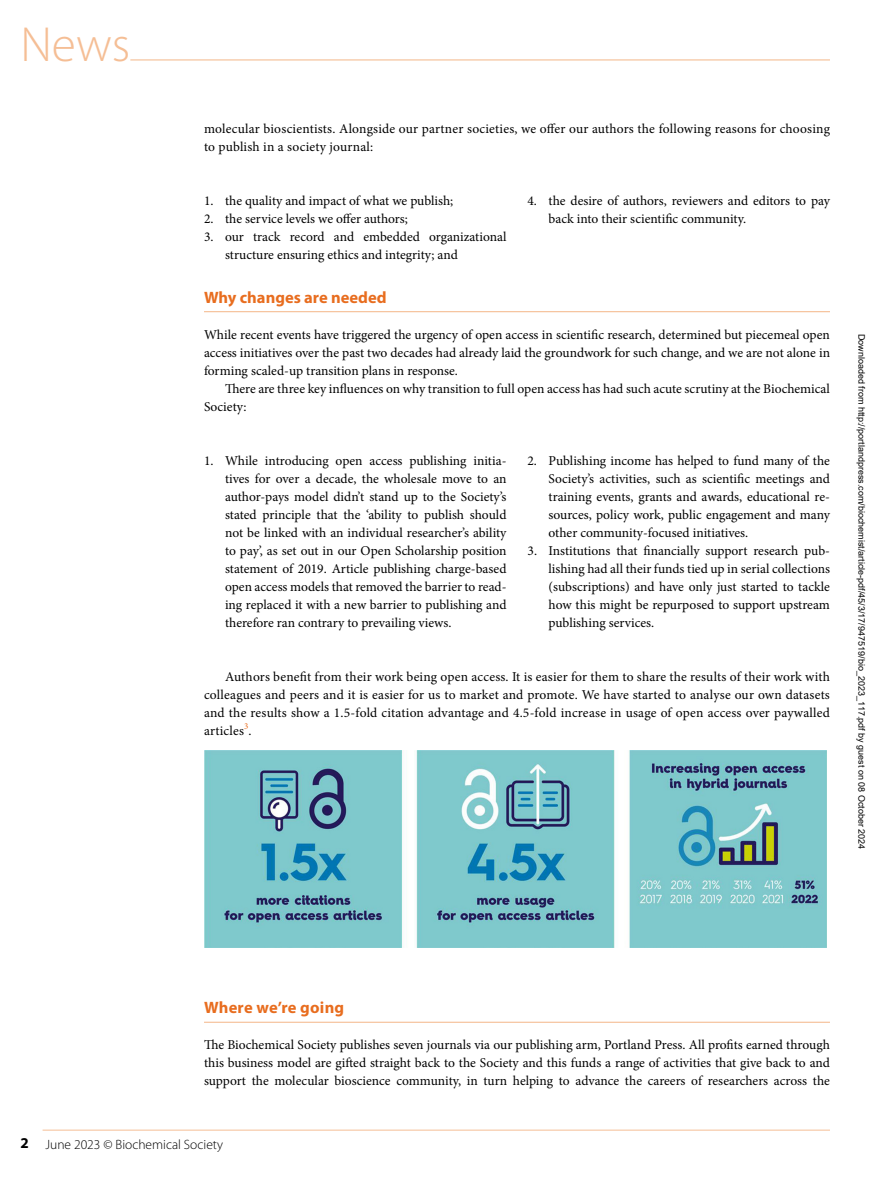
<style>
.page{position:relative;width:893px;height:1183px;background:#fff}
.page>*{position:absolute;margin:0;border:0;box-sizing:border-box;transform-origin:0 0}
.t1{font:300 49.5px "Myriad Pro";color:#f5be95}
.t2{font:700 16.5px "Myriad Pro";color:#e86d1f}
.t3{font:13.5px/18px "Minion Pro";color:#000;text-align:justify}
.t4{font:300 13.5px "Myriad Pro";color:#000}
.t5{font:9px "Arial";color:#000}
.s1{font-weight:700;font-size:15px}
</style>
<div class="page">
<hr style="left:43px;top:1129px;width:787px;height:1px;background:#f5be95">
<hr style="left:130px;top:59px;width:700px;height:1px;background:#f5be95">
<hr style="left:204px;top:311px;width:626px;height:1px;background:#f5be95">
<img style="left:204px;top:750px;width:623px;height:197px">
<hr style="left:204px;top:1021px;width:626px;height:1px;background:#f5be95">
<h1 class="t1" style="left:20px;top:17px;width:111px">News</h1>
<p class="t3" style="left:204px;top:120px;width:627px">molecular bioscientists. Alongside our partner societies, we offer our authors the following reasons for choosing to publish in a society journal:</p>
<p class="t3" style="left:204px;top:192px;width:251px">1. the quality and impact of what we publish;</p>
<p class="t3" style="left:204px;top:210px;width:205px">2. the service levels we offer authors;</p>
<p class="t3" style="left:225px;top:228px;width:283px;text-indent:-21px">3. our track record and embedded organizational structure ensuring ethics and integrity; and</p>
<p class="t3" style="left:548px;top:192px;width:283px;text-indent:-21px">4. the desire of authors, reviewers and editors to pay back into their scientific community.</p>
<p class="t2" style="left:204px;top:286px;width:184px">Why changes are needed</p>
<p class="t3" style="left:204px;top:325px;width:627px">While recent events have triggered the urgency of open access in scientific research, determined but piecemeal open access initiatives over the past two decades had already laid the groundwork for such change, and we are not alone in forming scaled-up transition plans in response.</p>
<p class="t3" style="left:204px;top:379px;width:627px;text-indent:21px">There are three key influences on why transition to full open access has had such acute scrutiny at the Biochemical<br>Society:</p>
<p class="t3" style="left:225px;top:451px;width:283px;text-indent:-21px">1. While introducing open access publishing initia&shy;tives for over a decade, the wholesale move to an author-pays model didn’t stand up to the Society’s stated principle that the ‘ability to publish should not be linked with an individual researcher’s ability to pay’, as set out in our Open Scholarship position statement of 2019. Article publishing charge-based open access models that removed the barrier to read&shy;ing replaced it with a new barrier to publishing and therefore ran contrary to prevailing views.</p>
<p class="t3" style="left:548px;top:451px;width:283px;text-indent:-21px">2. Publishing income has helped to fund many of the Society’s activities, such as scientific meetings and training events, grants and awards, educational re&shy;sources, policy work, public engagement and many other community-focused initiatives.</p>
<p class="t3" style="left:548px;top:541px;width:283px;text-indent:-21px">3. Institutions that financially support research pub&shy;lishing had all their funds tied up in serial collections (subscriptions) and have only just started to tackle how this might be repurposed to support upstream publishing services.</p>
<p class="t3" style="left:204px;top:667px;width:627px;text-indent:21px">Authors benefit from their work being open access. It is easier for them to share the results of their work with colleagues and peers and it is easier for us to market and promote. We have started to analyse our own datasets and the results show a 1.5-fold citation advantage and 4.5-fold increase in usage of open access over paywalled articles<sup>3</sup>.</p>
<p class="t5" style="left:865px;top:334px;width:516px;rotate:90deg">Downloaded from http://portlandpress.com/biochemist/article-pdf/45/3/17/947519/bio_2023_117.pdf by guest on 08 October 2024</p>
<p class="t2" style="left:204px;top:996px;width:142px">Where we’re going</p>
<p class="t3" style="left:204px;top:1035px;width:627px">The Biochemical Society publishes seven journals via our publishing arm, Portland Press. All profits earned through this business model are gifted straight back to the Society and this funds a range of activities that give back to and support the molecular bioscience community, in turn helping to advance the careers of researchers across the</p>
<p class="t4" style="left:20px;top:1136px;width:204px"><span class="s1">2</span> June 2023 © Biochemical Society</p>
</div>
